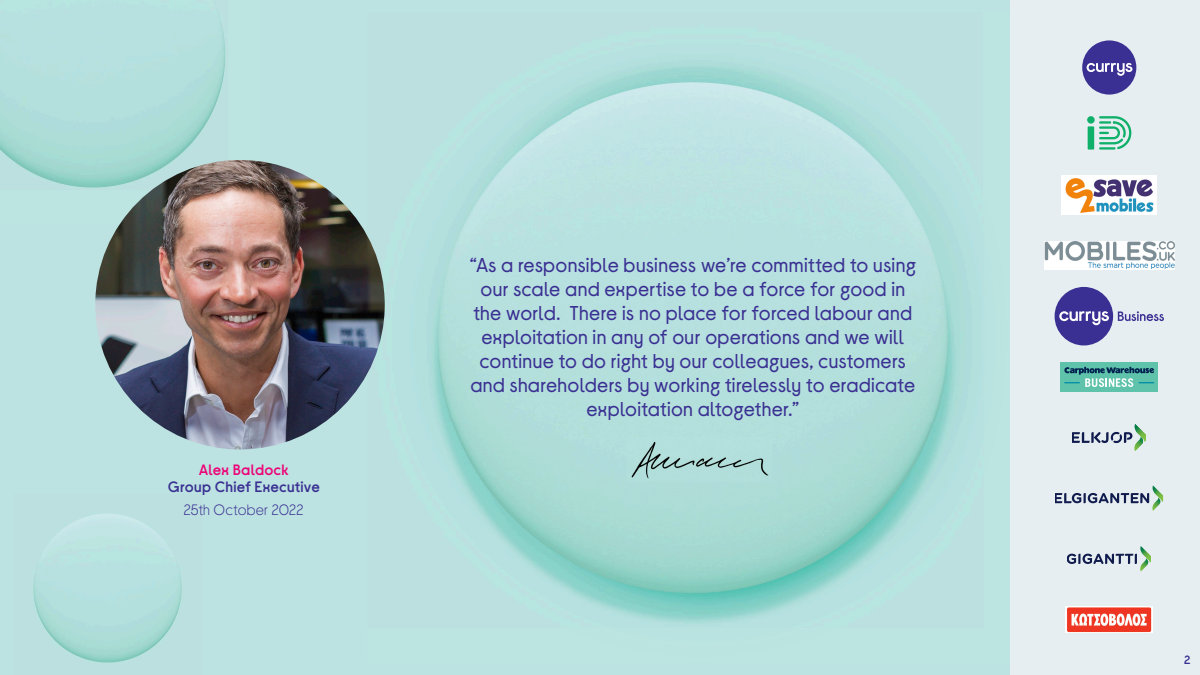
<style>
.page{position:relative;width:1200px;height:675px;background:#bce3e1}
.page>*{position:absolute;margin:0;border:0;box-sizing:border-box;transform-origin:0 0}
.t1{font:20px/24px "Currys Sans";letter-spacing:.015em;color:#3a2f92;text-align:center}
.t2{font:15px "Currys Sans Headline";letter-spacing:.01em;color:#3a2f92}
.t3{font:300 15px "Currys Sans";letter-spacing:.01em;color:#3a2f92}
.t4{font:15px "Currys Sans Headline";letter-spacing:.01em;color:#ed0277}
.t5{font:12px "Currys Sans Headline";color:#3a2f92}
</style>
<div class="page">
<img style="left:370px;top:60px;width:602px;height:564px">
<img style="left:0;top:17px;width:256px;height:203px">
<img style="left:33px;top:514px;width:149px;height:149px">
<div style="left:1010px;top:0;width:190px;height:675px;background:#e7eef1"></div>
<img style="left:627px;top:437px;width:144px;height:45px">
<img style="left:95px;top:160px;width:290px;height:289px;border-radius:145px">
<img style="left:1062px;top:176px;width:95px;height:38px">
<div style="left:1087px;top:116px;width:8px;height:8px;background:#0fb06a;border-radius:50%"></div>
<div style="left:1088px;top:126px;width:6px;height:24px;background:#0fb06a"></div>
<hr style="left:1099px;top:147px;width:17px;height:3px;background:#0fb06a">
<svg style="left:1099px;top:116px;width:32px;height:33px"></svg>
<img style="left:1044px;top:241px;width:130px;height:29px">
<div style="left:1061px;top:362px;width:97px;height:29px;background:#5ec3aa"></div>
<svg style="left:1064px;top:367px;width:90px;height:20px"></svg>
<svg style="left:1073px;top:424px;width:73px;height:27px"></svg>
<svg style="left:1055px;top:486px;width:108px;height:25px"></svg>
<svg style="left:1068px;top:546px;width:83px;height:25px"></svg>
<img style="left:1066px;top:606px;width:87px;height:26px">
<div style="left:1082px;top:40px;width:54px;height:55px;background:#3a2f92;border-radius:50%"></div>
<svg style="left:1087px;top:63px;width:45px;height:13px"></svg>
<div style="left:1055px;top:287px;width:58px;height:58px;background:#3a2f92;border-radius:50%"></div>
<svg style="left:1059px;top:311px;width:50px;height:14px"></svg>
<svg style="left:1118px;top:311px;width:46px;height:10px"></svg>
<p class="t4" style="left:199px;top:461px;width:92px">Alex Baldock</p>
<p class="t2" style="left:168px;top:478px;width:154px">Group Chief Executive</p>
<p class="t3" style="left:184px;top:502px;width:121px">25th October 2022</p>
<p class="t1" style="left:470px;top:253px;width:448px">“As a responsible business we’re committed to using our scale and expertise to be a force for good in the world. There is no place for forced labour and exploitation in any of our operations and we will continue to do right by our colleagues, customers and shareholders by working tirelessly to eradicate exploitation altogether.”</p>
<p class="t5" style="left:1184px;top:653px;width:8px">2</p>
</div>
